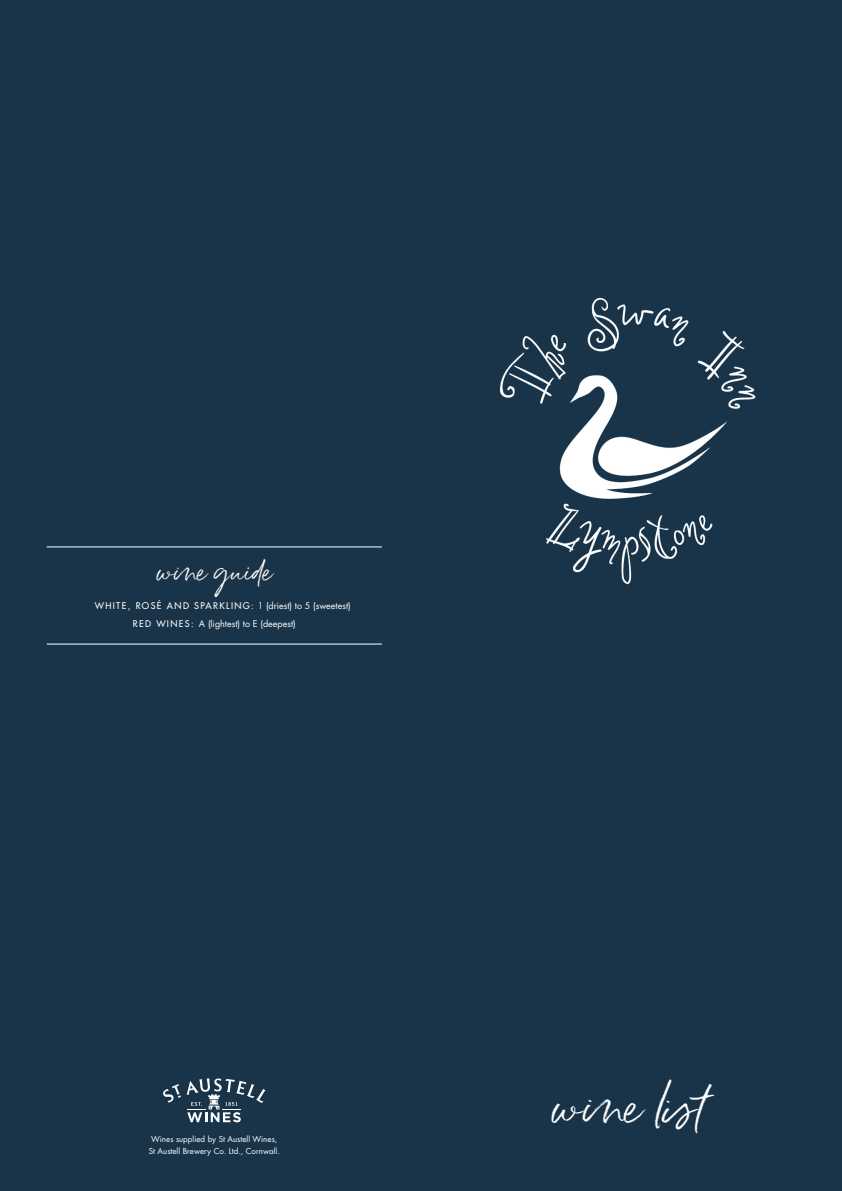
<style>
.page{position:relative;width:842px;height:1191px;background:#193449}
.page>*{position:absolute;margin:0;border:0;box-sizing:border-box;transform-origin:0 0}
.Wines_and_BIN_NUMBERS{font:45px "Belluga";color:#fff}
.Wines_and_BIN_NUMBERS-2{font:25px "Belluga";letter-spacing:.005em;color:#fff}
.Wines_and_BIN_NUMBERS-3{font:9px "Futura";letter-spacing:.15em;color:#fff}
.t1{font:9px "Futura";color:#fff}
.WINE{font:8px/12px "Futura";color:#fff;text-align:center}
.s1{font-style:inherit}
</style>
<div class="page">
<hr style="left:47px;top:546px;width:335px;height:1px;background:#fff">
<hr style="left:47px;top:644px;width:335px;height:1px;background:#fff">
<svg style="left:163px;top:1084px;width:18px;height:18px"></svg>
<svg style="left:187px;top:1078px;width:79px;height:44px"></svg>
<img style="left:500px;top:298px;width:255px;height:287px">
<p class="Wines_and_BIN_NUMBERS-2" style="left:156px;top:557px;width:118px">wine guide</p>
<p class="Wines_and_BIN_NUMBERS-3" style="left:95px;top:600px;width:257px">WHITE, ROSÉ AND SPARKLING: <span class="s1">1 (driest) to 5 (sweetest)</span></p>
<p class="t1" style="left:133px;top:618px;width:164px"><span class="s1">RED WINES:</span> A (lightest) to E (deepest)</p>
<p class="WINE" style="left:149px;top:1132px;width:133px">Wines supplied by St Austell Wines,<br>St Austell Brewery Co. Ltd., Cornwall.</p>
<p class="Wines_and_BIN_NUMBERS" style="left:551px;top:1079px;width:155px">wine list</p>
</div>
